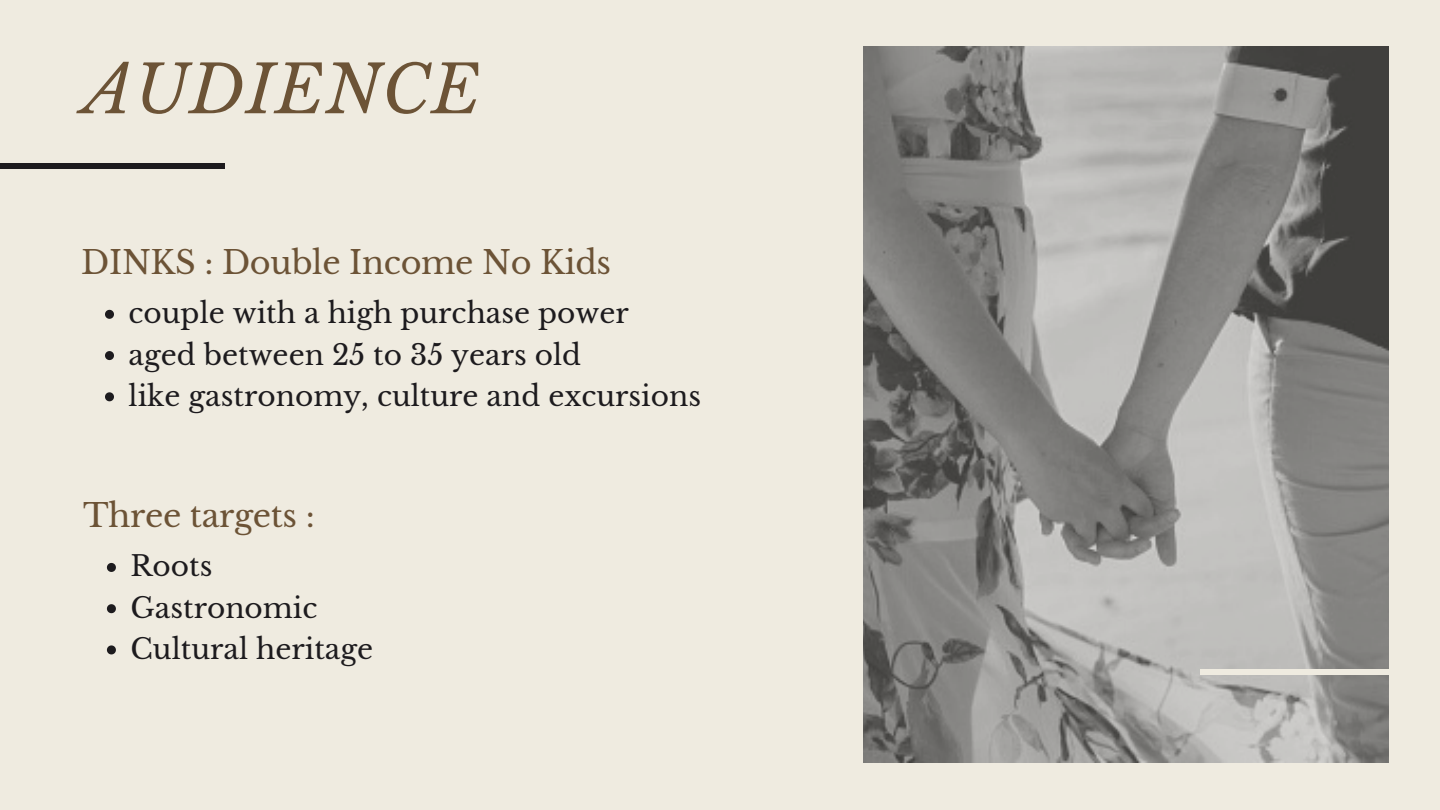
<style>
.page{position:relative;width:1440px;height:810px;background:#efebe0}
.page>*{position:absolute;margin:0;border:0;box-sizing:border-box;transform-origin:0 0}
.t1{font:italic 66px "Libre Baskerville";letter-spacing:.02em;color:#6c5336}
.t2{font:32px "Libre Baskerville";letter-spacing:-.01em;color:#6c5336}
.t3{font:28px/41.2px "Libre Baskerville";color:#1d1b1e}
</style>
<div class="page">
<img style="left:864px;top:47px;width:525px;height:715px">
<div style="left:0;top:163px;width:225px;height:6px;background:#1d1b1e"></div>
<svg style="left:105px;top:310px;width:9px;height:9px"></svg>
<svg style="left:105px;top:351px;width:9px;height:9px"></svg>
<svg style="left:105px;top:392px;width:9px;height:9px"></svg>
<div style="left:1200px;top:669px;width:240px;height:6px;background:#efebe0"></div>
<svg style="left:107px;top:563px;width:9px;height:9px"></svg>
<svg style="left:107px;top:604px;width:9px;height:9px"></svg>
<svg style="left:107px;top:645px;width:9px;height:9px"></svg>
<h1 class="t1" style="left:83px;top:49px;width:399px">AUDIENCE</h1>
<p class="t2" style="left:81px;top:243px;width:532px">DINKS : Double Income No Kids</p>
<p class="t3" style="left:129px;top:293px;width:574px">couple with a high purchase power aged between 25 to 35 years old<br>like gastronomy, culture and excursions</p>
<p class="t2" style="left:83px;top:496px;width:233px">Three targets :</p>
<p class="t3" style="left:131px;top:546px;width:244px">Roots<br>Gastronomic<br>Cultural heritage</p>
</div>
